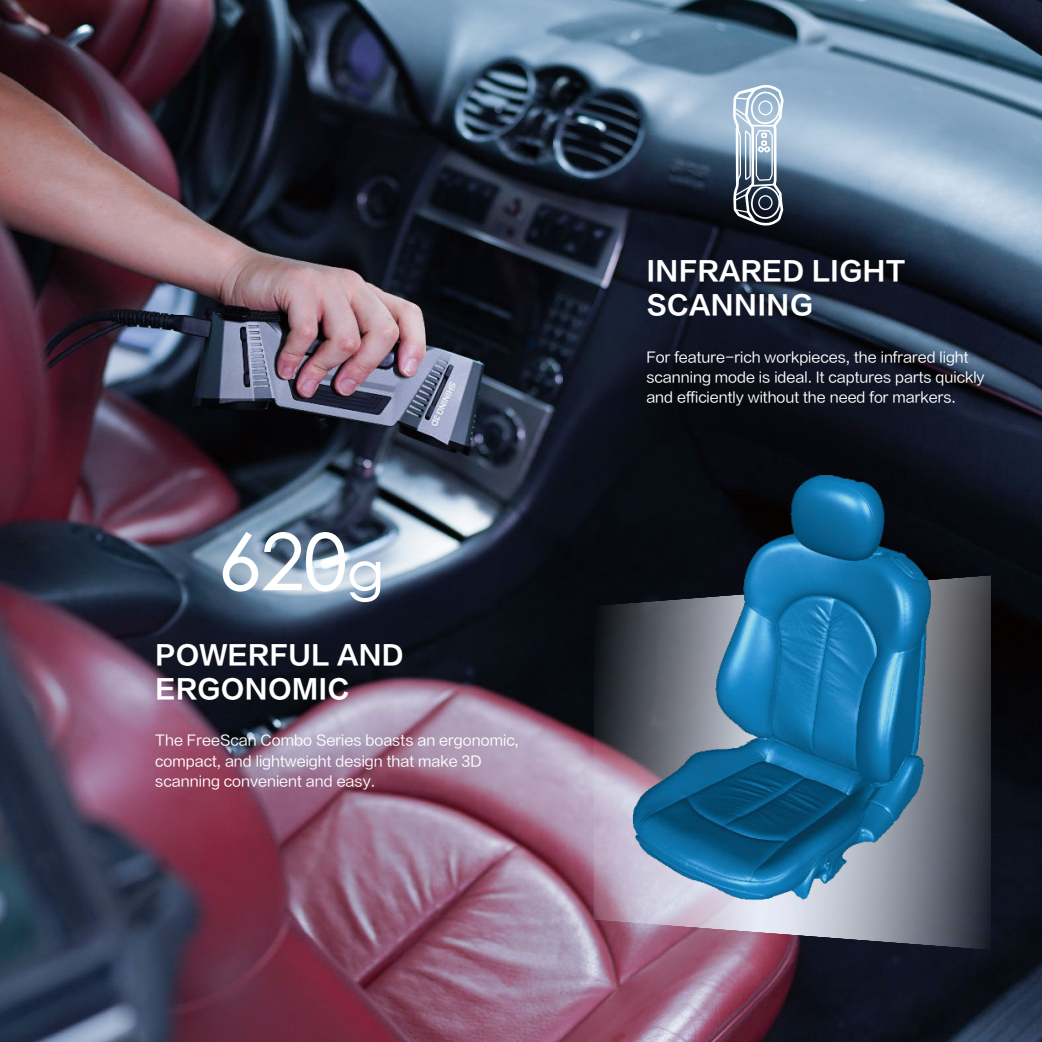
<style>
.page{position:relative;width:1042px;height:1042px;background:#fff}
.page>*{position:absolute;margin:0;border:0;box-sizing:border-box;transform-origin:0 0}
.t1{font:500 77.52px "ST Heiti SC";color:#fff}
.t2{font:26.25px/34.3px "FZLTCHJW GB1 0";color:#fff}
.t3{font:14px/20.3px "FZLTHJW GB1 0";color:#fff}
.s1{font-size:54.25px}
</style>
<div class="page">
<img style="left:0;top:0;width:1042px;height:1042px">
<svg style="left:731px;top:0;width:54px;height:1042px;background:#484859"></svg>
<hr style="left:752px;top:125px;width:22px;height:2px;background:#fff">
<svg style="left:593px;top:575px;width:398px;height:375px;background:#695d6b"></svg>
<img style="left:588px;top:460px;width:379px;height:458px">
<h1 class="t1" style="left:218px;top:524px;width:167px">620<span class="s1">g</span></h1>
<h2 class="t2" style="left:155px;top:637px;width:250px">POWERFUL AND<br>ERGONOMIC</h2>
<p class="t3" style="left:155px;top:731px;width:365px">The FreeScan Combo Series boasts an ergonomic, compact, and lightweight design that make 3D scanning convenient and easy.</p>
<h2 class="t2" style="left:646px;top:254px;width:261px">INFRARED LIGHT<br>SCANNING</h2>
<p class="t3" style="left:646px;top:348px;width:340px">For feature-rich workpieces, the infrared light scanning mode is ideal. It captures parts quickly and efficiently without the need for markers.</p>
</div>
